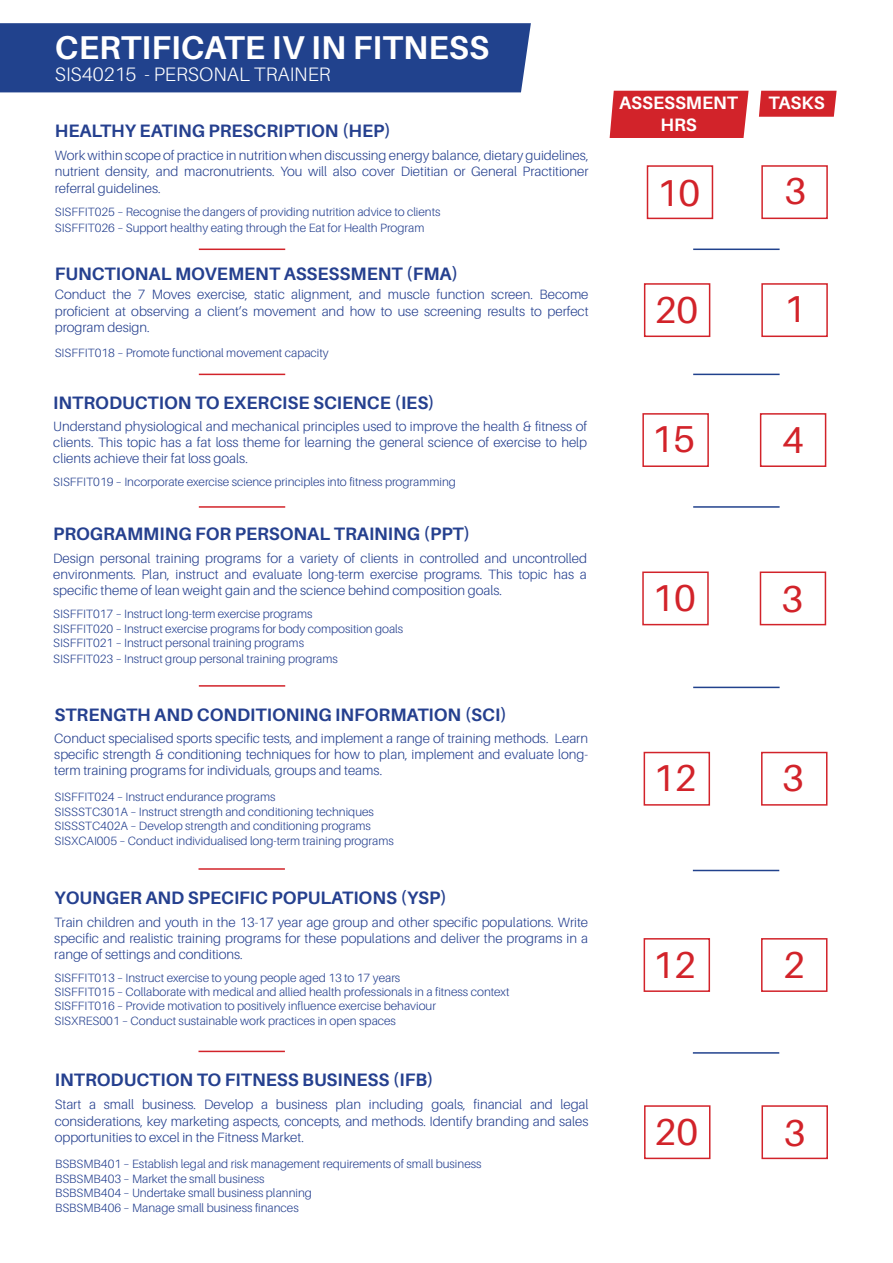
<style>
.page{position:relative;width:893px;height:1263px;background:#fff}
.page>*{position:absolute;margin:0;border:0;box-sizing:border-box;transform-origin:0 0}
.t1{font:37.5px "Aileron";color:#d2232a}
.t2{font:700 33px "Aileron";letter-spacing:.005em;color:#fff}
.t3{font:300 19.5px "Aileron";color:#fff}
.t4{font:700 18px "Aileron";color:#25408f}
.t5{font:700 18px/21.6px "Aileron";color:#fff;text-align:center}
.t6{font:300 13.5px/16.2px "Aileron";color:#25408f;text-align:justify}
.t7{font:300 12px/14.4px "Aileron";color:#25408f}
</style>
<div class="page">
<div style="left:610px;top:91px;width:139px;height:47px;background:#d2232a"></div>
<div style="left:0;top:23px;width:531px;height:69px;background:#21428d"></div>
<hr style="left:199px;top:249px;width:86px;height:1px;background:#d2232a">
<hr style="left:199px;top:374px;width:86px;height:1px;background:#d2232a">
<hr style="left:199px;top:506px;width:86px;height:2px;background:#d2232a">
<div style="left:647px;top:165px;width:66px;height:54px;border:2px solid #d2232a"></div>
<div style="left:761px;top:165px;width:67px;height:54px;border:2px solid #d2232a"></div>
<div style="left:644px;top:283px;width:66px;height:54px;border:2px solid #d2232a"></div>
<div style="left:761px;top:283px;width:67px;height:54px;border:2px solid #d2232a"></div>
<hr style="left:693px;top:249px;width:87px;height:1px;background:#21428d">
<hr style="left:693px;top:374px;width:87px;height:1px;background:#21428d">
<hr style="left:693px;top:506px;width:87px;height:2px;background:#21428d">
<div style="left:642px;top:413px;width:67px;height:54px;border:2px solid #d2232a"></div>
<div style="left:760px;top:413px;width:66px;height:54px;border:2px solid #d2232a"></div>
<div style="left:642px;top:571px;width:67px;height:54px;border:2px solid #d2232a"></div>
<div style="left:760px;top:571px;width:66px;height:54px;border:2px solid #d2232a"></div>
<svg style="left:759px;top:91px;width:78px;height:26px;background:#d42d33"></svg>
<hr style="left:198px;top:868px;width:87px;height:2px;background:#d2232a">
<hr style="left:693px;top:870px;width:86px;height:1px;background:#21428d">
<div style="left:644px;top:752px;width:66px;height:54px;border:2px solid #d2232a"></div>
<div style="left:761px;top:752px;width:66px;height:54px;border:2px solid #d2232a"></div>
<div style="left:644px;top:938px;width:66px;height:54px;border:2px solid #d2232a"></div>
<div style="left:761px;top:938px;width:66px;height:54px;border:2px solid #d2232a"></div>
<hr style="left:199px;top:685px;width:86px;height:2px;background:#d2232a">
<hr style="left:693px;top:687px;width:87px;height:1px;background:#21428d">
<div style="left:644px;top:1105px;width:66px;height:54px;border:2px solid #d2232a"></div>
<div style="left:761px;top:1105px;width:67px;height:54px;border:2px solid #d2232a"></div>
<hr style="left:198px;top:1051px;width:87px;height:1px;background:#d2232a">
<hr style="left:693px;top:1052px;width:86px;height:2px;background:#21428d">
<h2 class="t2" style="left:55px;top:30px;width:436px">CERTIFICATE IV IN FITNESS</h2>
<h3 class="t3" style="left:55px;top:64px;width:277px">SIS40215 - PERSONAL TRAINER</h3>
<h3 class="t4" style="left:55px;top:121px;width:338px">HEALTHY EATING PRESCRIPTION (HEP)</h3>
<p class="t6" style="left:55px;top:147px;width:535px">Work within scope of practice in nutrition when discussing energy balance, dietary guidelines, nutrient density, and macronutrients. You will also cover Dietitian or General Practitioner referral guidelines.</p>
<p class="t7" style="left:55px;top:204px;width:387px;line-height:16.2px">SISFFIT025 – Recognise the dangers of providing nutrition advice to clients<br>SISFFIT026 – Support healthy eating through the Eat for Health Program</p>
<h3 class="t4" style="left:55px;top:263px;width:405px">FUNCTIONAL MOVEMENT ASSESSMENT (FMA)</h3>
<p class="t6" style="left:55px;top:287px;width:535px">Conduct the 7 Moves exercise, static alignment, and muscle function screen. Become proficient at observing a client’s movement and how to use screening results to perfect program design.</p>
<p class="t7" style="left:55px;top:346px;width:275px">SISFFIT018 – Promote functional movement capacity</p>
<h3 class="t4" style="left:53px;top:392px;width:383px">INTRODUCTION TO EXERCISE SCIENCE (IES)</h3>
<p class="t6" style="left:53px;top:418px;width:535px">Understand physiological and mechanical principles used to improve the health &amp; fitness of clients. This topic has a fat loss theme for learning the general science of exercise to help clients achieve their fat loss goals.</p>
<p class="t7" style="left:53px;top:475px;width:404px">SISFFIT019 – Incorporate exercise science principles into fitness programming</p>
<h3 class="t4" style="left:53px;top:523px;width:419px">PROGRAMMING FOR PERSONAL TRAINING (PPT)</h3>
<p class="t6" style="left:53px;top:550px;width:535px">Design personal training programs for a variety of clients in controlled and uncontrolled environments. Plan, instruct and evaluate long-term exercise programs. This topic has a specific theme of lean weight gain and the science behind composition goals.</p>
<p class="t7" style="left:53px;top:607px;width:352px">SISFFIT017 – Instruct long-term exercise programs<br>SISFFIT020 – Instruct exercise programs for body composition goals<br>SISFFIT021 – Instruct personal training programs</p>
<p class="t7" style="left:53px;top:652px;width:286px">SISFFIT023 – Instruct group personal training programs</p>
<h3 class="t4" style="left:54px;top:704px;width:454px">STRENGTH AND CONDITIONING INFORMATION (SCI)</h3>
<p class="t6" style="left:54px;top:730px;width:535px">Conduct specialised sports specific tests, and implement a range of training methods. Learn specific strength &amp; conditioning techniques for how to plan, implement and evaluate long&shy;term training programs for individuals, groups and teams.</p>
<p class="t7" style="left:54px;top:790px;width:341px">SISFFIT024 – Instruct endurance programs<br>SISSSTC301A – Instruct strength and conditioning techniques SISSSTC402A – Develop strength and conditioning programs SISXCAI005 – Conduct individualised long-term training programs</p>
<h3 class="t4" style="left:54px;top:888px;width:394px">YOUNGER AND SPECIFIC POPULATIONS (YSP)</h3>
<p class="t6" style="left:54px;top:914px;width:535px">Train children and youth in the 13-17 year age group and other specific populations. Write specific and realistic training programs for these populations and deliver the programs in a range of settings and conditions.</p>
<p class="t7" style="left:55px;top:970px;width:456px">SISFFIT013 – Instruct exercise to young people aged 13 to 17 years<br>SISFFIT015 – Collaborate with medical and allied health professionals in a fitness context SISFFIT016 – Provide motivation to positively influence exercise behaviour<br>SISXRES001 – Conduct sustainable work practices in open spaces</p>
<h3 class="t4" style="left:55px;top:1070px;width:380px">INTRODUCTION TO FITNESS BUSINESS (IFB)</h3>
<p class="t6" style="left:55px;top:1097px;width:535px">Start a small business. Develop a business plan including goals, financial and legal considerations, key marketing aspects, concepts, and methods. Identify branding and sales opportunities to excel in the Fitness Market.</p>
<p class="t7" style="left:55px;top:1157px;width:428px">BSBSMB401 – Establish legal and risk management requirements of small business BSBSMB403 – Market the small business<br>BSBSMB404 – Undertake small business planning<br>BSBSMB406 – Manage small business finances</p>
<h3 class="t5" style="left:619px;top:92px;width:120px">ASSESSMENT<br>HRS</h3>
<h3 class="t5" style="left:769px;top:92px;width:58px">TASKS</h3>
<h1 class="t1" style="left:657px;top:173px;width:45px">10</h1>
<h1 class="t1" style="left:784px;top:171px;width:23px">3</h1>
<h1 class="t1" style="left:655px;top:289px;width:45px">20</h1>
<h1 class="t1" style="left:784px;top:289px;width:23px">1</h1>
<h1 class="t1" style="left:651px;top:418px;width:45px">15</h1>
<h1 class="t1" style="left:782px;top:419px;width:23px">4</h1>
<h1 class="t1" style="left:652px;top:577px;width:45px">10</h1>
<h1 class="t1" style="left:781px;top:579px;width:23px">3</h1>
<h1 class="t1" style="left:653px;top:758px;width:45px">12</h1>
<h1 class="t1" style="left:782px;top:757px;width:23px">3</h1>
<h1 class="t1" style="left:652px;top:945px;width:45px">12</h1>
<h1 class="t1" style="left:783px;top:944px;width:23px">2</h1>
<h1 class="t1" style="left:655px;top:1111px;width:45px">20</h1>
<h1 class="t1" style="left:784px;top:1112px;width:23px">3</h1>
</div>
